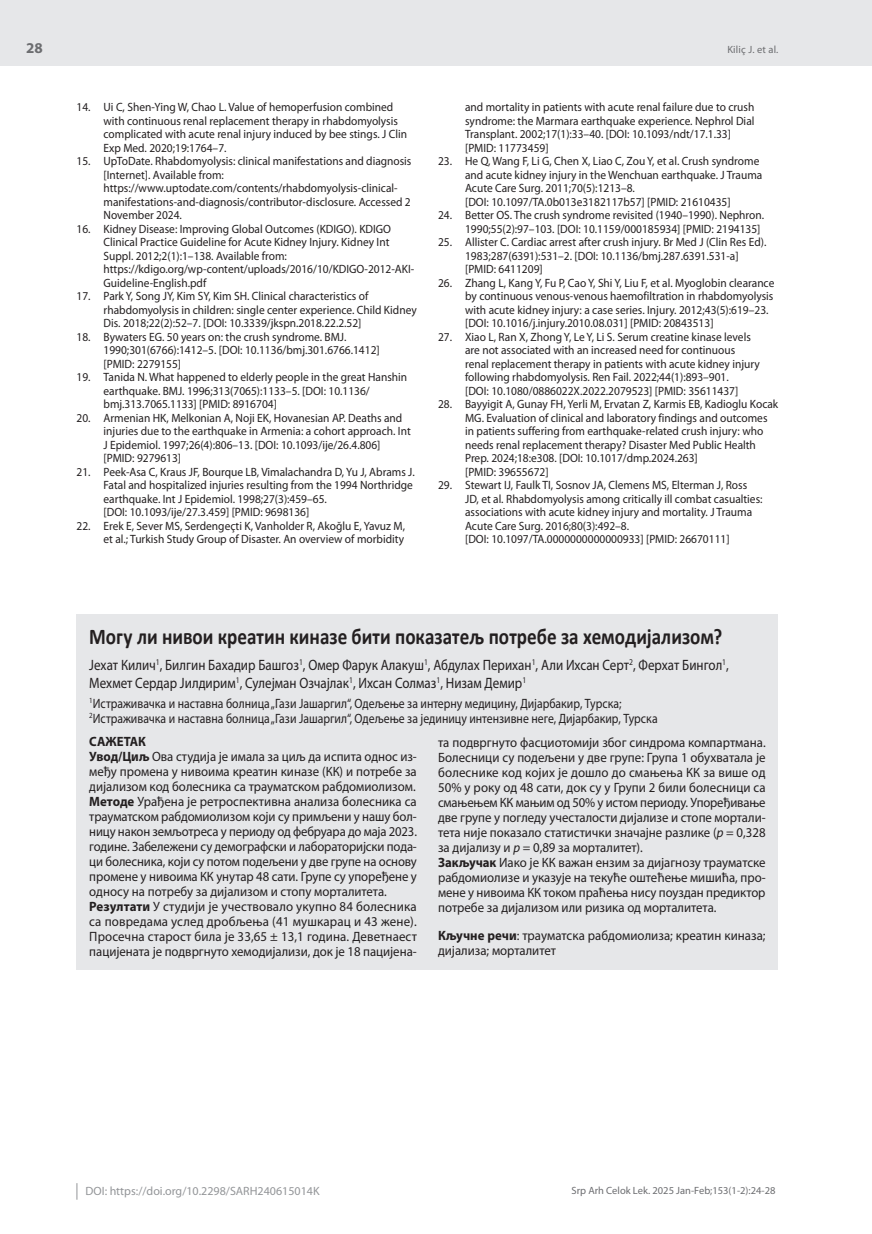
<style>
.page{position:relative;width:872px;height:1234px;background:#fff}
.page>*{position:absolute;margin:0;border:0;box-sizing:border-box;transform-origin:0 0}
.t1{font:700 22.5px "Calibri";color:#231f20;scale:.85 1}
.t2{font:15px/18px "Myriad Pro";color:#231f20;scale:.87 1}
.t3{font:700 15px "Myriad Pro";color:#6c6d70}
.t4{font:13.5px/15px "Myriad Pro";color:#231f20;scale:.95 1}
.t5{font:13.5px/15px "Myriad Pro";color:#231f20;scale:.87 1}
.t6{font:12px/13.5px "Myriad Pro";color:#231f20;scale:.95 1}
.t7{font:12px "Myriad Pro";color:#939598}
.t8{font:10.5px "Myriad Pro";color:#6c6d70}
.s1{font-weight:700}
.s2{font-style:italic}
</style>
<div class="page">
<div style="left:0;top:0;width:872px;height:66px;background:#e6e7e9"></div>
<svg style="left:77px;top:1183px;width:1px;height:16px"></svg>
<div style="left:77px;top:614px;width:701px;height:355px;background:#e6e7e9"></div>
<p class="t3" style="left:26px;top:38px;width:18px">28</p>
<p class="t6" style="left:104px;top:100px;width:321px;text-indent:-27px">14. Ui C, Shen-Ying W, Chao L. Value of hemoperfusion combined with continuous renal replacement therapy in rhabdomyolysis complicated with acute renal injury induced by bee stings. J Clin Exp Med. 2020;19:1764–7.</p>
<p class="t6" style="left:104px;top:154px;width:325px;text-indent:-27px">15. UpToDate. Rhabdomyolysis: clinical manifestations and diagnosis [Internet]. Available from: https://www.uptodate.com/contents/rhabdomyolysis-clinical&shy;manifestations-and-diagnosis/contributor-disclosure. Accessed 2<br>November 2024.</p>
<p class="t6" style="left:104px;top:222px;width:328px;text-indent:-27px">16. Kidney Disease: Improving Global Outcomes (KDIGO). KDIGO Clinical Practice Guideline for Acute Kidney Injury. Kidney Int Suppl. 2012;2(1):1–138. Available from: https://kdigo.org/wp-content/uploads/2016/10/KDIGO-2012-AKI-Guideline-English.pdf</p>
<p class="t6" style="left:104px;top:289px;width:331px;text-indent:-27px">17. Park Y, Song JY, Kim SY, Kim SH. Clinical characteristics of rhabdomyolysis in children: single center experience. Child Kidney<br>Dis. 2018;22(2):52–7. [DOI: 10.3339/jkspn.2018.22.2.52]</p>
<p class="t6" style="left:104px;top:330px;width:292px;text-indent:-27px">18. Bywaters EG. 50 years on: the crush syndrome. BMJ.<br>1990;301(6766):1412–5. [DOI: 10.1136/bmj.301.6766.1412] [PMID: 2279155]</p>
<p class="t6" style="left:104px;top:370px;width:321px;text-indent:-27px">19. Tanida N. What happened to elderly people in the great Hanshin earthquake. BMJ. 1996;313(7065):1133–5. [DOI: 10.1136/ bmj.313.7065.1133] [PMID: 8916704]</p>
<p class="t6" style="left:104px;top:411px;width:325px;text-indent:-27px">20. Armenian HK, Melkonian A, Noji EK, Hovanesian AP. Deaths and injuries due to the earthquake in Armenia: a cohort approach. Int J Epidemiol. 1997;26(4):806–13. [DOI: 10.1093/ije/26.4.806] [PMID: 9279613]</p>
<p class="t6" style="left:104px;top:465px;width:329px;text-indent:-27px">21. Peek-Asa C, Kraus JF, Bourque LB, Vimalachandra D, Yu J, Abrams J.<br>Fatal and hospitalized injuries resulting from the 1994 Northridge earthquake. Int J Epidemiol. 1998;27(3):459–65.<br>[DOI: 10.1093/ije/27.3.459] [PMID: 9698136]</p>
<p class="t6" style="left:77px;top:519px;width:347px;text-align:right">22. Erek E, Sever MS, Serdengeçti K, Vanholder R, Akoğlu E, Yavuz M, et al.; Turkish Study Group of Disaster. An overview of morbidity</p>
<p class="t8" style="left:727px;top:43px;width:53px">Kiliç J. et al.</p>
<p class="t6" style="left:465px;top:100px;width:306px">and mortality in patients with acute renal failure due to crush syndrome: the Marmara earthquake experience. Nephrol Dial Transplant. 2002;17(1):33–40. [DOI: 10.1093/ndt/17.1.33] [PMID: 11773459]</p>
<p class="t6" style="left:465px;top:154px;width:314px;text-indent:-27px">23. He Q, Wang F, Li G, Chen X, Liao C, Zou Y, et al. Crush syndrome and acute kidney injury in the Wenchuan earthquake. J Trauma Acute Care Surg. 2011;70(5):1213–8.<br>[DOI: 10.1097/TA.0b013e3182117b57] [PMID: 21610435]</p>
<p class="t6" style="left:438px;top:208px;width:345px;text-align:right">24. Better OS. The crush syndrome revisited (1940–1990). Nephron.<br>1990;55(2):97–103. [DOI: 10.1159/000185934] [PMID: 2194135]</p>
<p class="t6" style="left:465px;top:235px;width:318px;text-indent:-27px">25. Allister C. Cardiac arrest after crush injury. Br Med J (Clin Res Ed).<br>1983;287(6391):531–2. [DOI: 10.1136/bmj.287.6391.531-a] [PMID: 6411209]</p>
<p class="t6" style="left:465px;top:276px;width:327px;text-indent:-27px">26. Zhang L, Kang Y, Fu P, Cao Y, Shi Y, Liu F, et al. Myoglobin clearance by continuous venous-venous haemofiltration in rhabdomyolysis with acute kidney injury: a case series. Injury. 2012;43(5):619–23. [DOI: 10.1016/j.injury.2010.08.031] [PMID: 20843513]</p>
<p class="t6" style="left:465px;top:330px;width:312px;text-indent:-27px">27. Xiao L, Ran X, Zhong Y, Le Y, Li S. Serum creatine kinase levels are not associated with an increased need for continuous renal replacement therapy in patients with acute kidney injury following rhabdomyolysis. Ren Fail. 2022;44(1):893–901.<br>[DOI: 10.1080/0886022X.2022.2079523] [PMID: 35611437]</p>
<p class="t6" style="left:465px;top:397px;width:331px;text-indent:-27px">28. Bayyigit A, Gunay FH, Yerli M, Ervatan Z, Karmis EB, Kadioglu Kocak MG. Evaluation of clinical and laboratory findings and outcomes in patients suffering from earthquake-related crush injury: who needs renal replacement therapy? Disaster Med Public Health Prep. 2024;18:e308. [DOI: 10.1017/dmp.2024.263]<br>[PMID: 39655672]</p>
<p class="t6" style="left:465px;top:478px;width:314px;text-indent:-27px">29. Stewart IJ, Faulk TI, Sosnov JA, Clemens MS, Elterman J, Ross JD, et al. Rhabdomyolysis among critically ill combat casualties: associations with acute kidney injury and mortality. J Trauma Acute Care Surg. 2016;80(3):492–8.<br>[DOI: 10.1097/TA.0000000000000933] [PMID: 26670111]</p>
<h1 class="t1" style="left:89px;top:620px;width:746px">Могу ли нивои креатин киназе бити показатељ потребе за хемодијализом?</h1>
<p class="t2" style="left:89px;top:656px;width:736px">Јехат Килич<sup>1</sup>, Билгин Бахадир Башгоз<sup>1</sup>, Омер Фарук Алакуш<sup>1</sup>, Абдулах Перихан<sup>1</sup>, Али Ихсан Серт<sup>2</sup>, Ферхат Бингол<sup>1</sup>,<br>Мехмет Сердар Јилдирим<sup>1</sup>, Сулејман Озчајлак<sup>1</sup>, Ихсан Солмаз<sup>1</sup>, Низам Демир<sup>1</sup></p>
<p class="t5" style="left:89px;top:695px;width:655px"><sup>1</sup>Истраживачка и наставна болница „Гази Јашаргил“, Одељење за интерну медицину, Дијарбакир, Турска;<br><sup>2</sup>Истраживачка и наставна болница „Гази Јашаргил“, Одељење за јединицу интензивне неге, Дијарбакир, Турска</p>
<p class="t4" style="left:89px;top:733px;width:346px"><span class="s1">САЖЕТАК<br>Увод/Циљ</span> Ова студија је имала за циљ да испита однос из&shy;међу промена у нивоима креатин киназе (КК) и потребе за дијализом код болесника са трауматском рабдомиолизом.<br><span class="s1">Методе</span> Урађена је ретроспективна анализа болесника са трауматском рабдомиолизом који су примљени у нашу бол&shy;ницу након земљотреса у периоду од фебруара до маја 2023. године. Забележени су демографски и лабораторијски пода&shy;ци болесника, који су потом подељени у две групе на основу промене у нивоима КК унутар 48 сати. Групе су упоређене у односу на потребу за дијализом и стопу морталитета.<br><span class="s1">Резултати</span> У студији је учествовало укупно 84 болесника са повредама услед дробљења (41 мушкарац и 43 жене).<br>Просечна старост била је 33,65 ± 13,1 година. Деветнаест пацијената је подвргнуто хемодијализи, док је 18 пацијена-</p>
<p class="t4" style="left:438px;top:734px;width:346px">та подвргнуто фасциотомији због синдрома компартмана.<br>Болесници су подељени у две групе: Група 1 обухватала је болеснике код којих је дошло до смањења КК за више од 50% у року од 48 сати, док су у Групи 2 били болесници са смањењем КК мањим од 50% у истом периоду. Упоређивање две групе у погледу учесталости дијализе и стопе мортали&shy;тета није показало статистички значајне разлике (<span class="s2">p</span> = 0,328 за дијализу и <span class="s2">p</span> = 0,89 за морталитет).<br><span class="s1">Закључак</span> Иако је КК важан ензим за дијагнозу трауматске рабдомиолизе и указује на текуће оштећење мишића, про&shy;мене у нивоима КК током праћења нису поуздан предиктор потребе за дијализом или ризика од морталитета.</p>
<p class="t4" style="left:438px;top:927px;width:346px"><span class="s1">Кључне речи</span>: трауматска рабдомиолиза; креатин киназа; дијализа; морталитет</p>
<p class="t7" style="left:86px;top:1183px;width:235px">DOI: https://doi.org/10.2298/SARH240615014K</p>
<p class="t8" style="left:571px;top:1184px;width:205px">Srp Arh Celok Lek. 2025 Jan-Feb;153(1-2):24-28</p>
</div>
